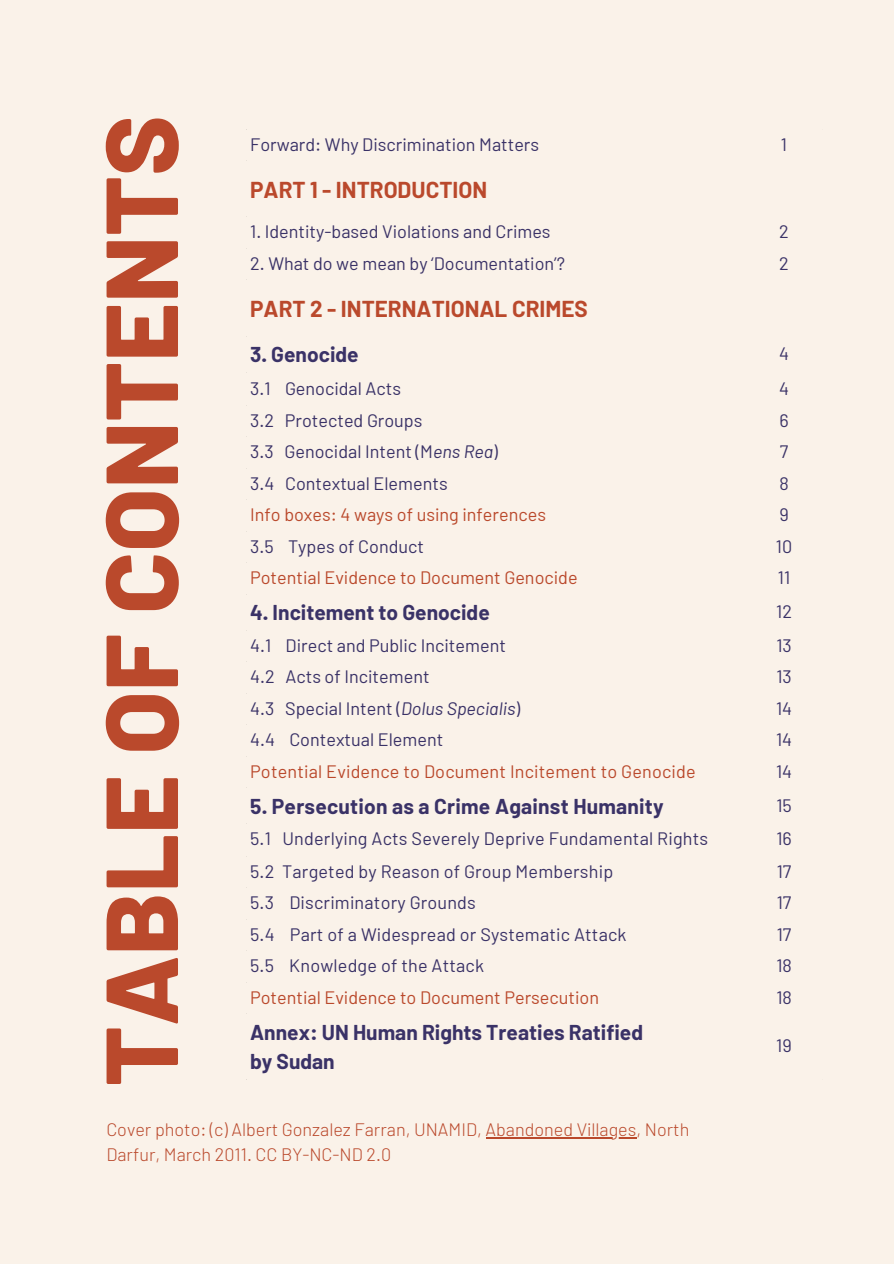
<style>
.page{position:relative;width:894px;height:1264px;background:#fff}
.page>*{position:absolute;margin:0;border:0;box-sizing:border-box;transform-origin:0 0}
.t1{font:800 102px "Barlow";color:#ba492c}
.t2{font:700 22.5px "Barlow";color:#ba492c}
.t3{font:700 21px/29.2px "Barlow";color:#3a3267}
.t4{font:18px "Barlow";color:#3a3267}
.t5{font:18px "Barlow";color:#ba492c}
.t6{font:300 18px/24.8px "Barlow";color:#ba492c}
.s1{font-style:italic}
</style>
<div class="page">
<div style="left:0;top:0;width:893px;height:1263px;background:#faf2e9"></div>
<hr style="left:485px;top:1136px;width:151px;height:2px;background:#ba492c">
<h1 class="t1" style="left:76px;top:1086px;width:972px;rotate:-90deg">TABLE OF CONTENTS</h1>
<p class="t6" style="left:106px;top:1116px;width:584px">Cover photo: (c) Albert Gonzalez Farran, UNAMID, Abandoned Villages, North<br>Darfur, March 2011. CC BY-NC-ND 2.0</p>
<p class="t4" style="left:250px;top:132px;width:290px">Forward: Why Discrimination Matters</p>
<p class="t4" style="left:780px;top:132px;width:8px">1</p>
<p class="t2" style="left:250px;top:175px;width:238px">PART 1 - INTRODUCTION</p>
<p class="t4" style="left:250px;top:220px;width:302px">1. Identity-based Violations and Crimes</p>
<p class="t4" style="left:779px;top:220px;width:11px">2</p>
<p class="t4" style="left:250px;top:252px;width:316px">2. What do we mean by ‘Documentation’?</p>
<p class="t4" style="left:779px;top:252px;width:11px">2</p>
<p class="t2" style="left:250px;top:294px;width:339px">PART 2 - INTERNATIONAL CRIMES</p>
<p class="t3" style="left:250px;top:339px;width:110px">3. Genocide</p>
<p class="t4" style="left:778px;top:342px;width:11px">4</p>
<p class="t4" style="left:250px;top:377px;width:152px">3.1 Genocidal Acts</p>
<p class="t4" style="left:778px;top:377px;width:11px">4</p>
<p class="t4" style="left:250px;top:408px;width:174px">3.2 Protected Groups</p>
<p class="t4" style="left:779px;top:408px;width:11px">6</p>
<p class="t4" style="left:250px;top:440px;width:249px">3.3 Genocidal Intent (M<span class="s1">ens Rea</span>)</p>
<p class="t4" style="left:779px;top:440px;width:10px">7</p>
<p class="t4" style="left:250px;top:471px;width:199px">3.4 Contextual Elements</p>
<p class="t4" style="left:779px;top:471px;width:11px">8</p>
<p class="t5" style="left:250px;top:503px;width:297px">Info boxes: 4 ways of using inferences</p>
<p class="t4" style="left:779px;top:503px;width:11px">9</p>
<p class="t4" style="left:250px;top:534px;width:175px">3.5 Types of Conduct</p>
<p class="t4" style="left:775px;top:534px;width:18px">10</p>
<p class="t5" style="left:250px;top:566px;width:329px">Potential Evidence to Document Genocide</p>
<p class="t4" style="left:777px;top:566px;width:14px">11</p>
<p class="t3" style="left:250px;top:597px;width:241px">4. Incitement to Genocide</p>
<p class="t4" style="left:776px;top:600px;width:17px">12</p>
<p class="t4" style="left:250px;top:633px;width:257px">4.1 Direct and Public Incitement</p>
<p class="t4" style="left:776px;top:633px;width:17px">13</p>
<p class="t4" style="left:250px;top:665px;width:181px">4.2 Acts of Incitement</p>
<p class="t4" style="left:776px;top:665px;width:17px">13</p>
<p class="t4" style="left:250px;top:696px;width:271px">4.3 Special Intent (<span class="s1">Dolus Specialis</span>)</p>
<p class="t4" style="left:775px;top:696px;width:18px">14</p>
<p class="t4" style="left:250px;top:728px;width:195px">4.4 Contextual Element</p>
<p class="t4" style="left:775px;top:728px;width:18px">14</p>
<p class="t5" style="left:250px;top:759px;width:447px">Potential Evidence to Document Incitement to Genocide</p>
<p class="t4" style="left:775px;top:759px;width:18px">14</p>
<p class="t3" style="left:250px;top:790px;width:415px">5. Persecution as a Crime Against Humanity</p>
<p class="t4" style="left:776px;top:793px;width:17px">15</p>
<p class="t4" style="left:250px;top:827px;width:459px">5.1 Underlying Acts Severely Deprive Fundamental Rights</p>
<p class="t4" style="left:776px;top:827px;width:17px">16</p>
<p class="t4" style="left:250px;top:859px;width:364px">5.2 Targeted by Reason of Group Membership</p>
<p class="t4" style="left:776px;top:859px;width:16px">17</p>
<p class="t4" style="left:250px;top:891px;width:227px">5.3 Discriminatory Grounds</p>
<p class="t4" style="left:776px;top:891px;width:16px">17</p>
<p class="t4" style="left:250px;top:922px;width:378px">5.4 Part of a Widespread or Systematic Attack</p>
<p class="t4" style="left:776px;top:922px;width:16px">17</p>
<p class="t4" style="left:250px;top:954px;width:235px">5.5 Knowledge of the Attack</p>
<p class="t4" style="left:776px;top:954px;width:17px">18</p>
<p class="t5" style="left:250px;top:985px;width:350px">Potential Evidence to Document Persecution</p>
<p class="t4" style="left:776px;top:985px;width:17px">18</p>
<p class="t3" style="left:250px;top:1016px;width:394px">Annex: UN Human Rights Treaties Ratified by Sudan</p>
<p class="t4" style="left:776px;top:1034px;width:17px">19</p>
</div>
